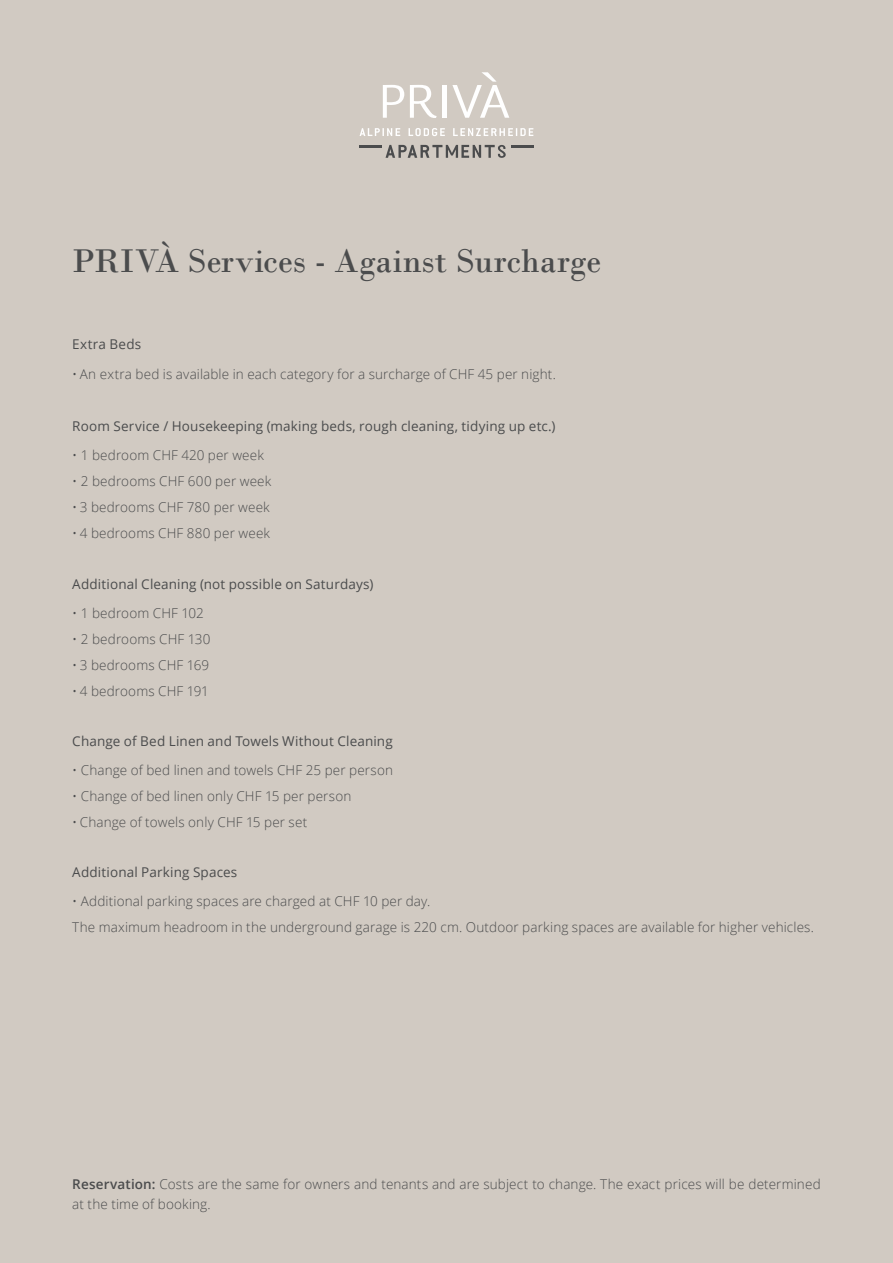
<style>
.page{position:relative;width:893px;height:1263px;background:#d1cac2}
.page>*{position:absolute;margin:0;border:0;box-sizing:border-box;transform-origin:0 0}
.t1{font:34.5px "Bodoni";letter-spacing:.005em;color:#4b4c4d}
.t2{font:300 13.5px/19.5px "Open Sans";letter-spacing:.01em;color:#4b4c4d}
.t3{font:13.5px "Open Sans";letter-spacing:.01em;color:#4b4c4d}
.s1{font-weight:600}
</style>
<div class="page">
<svg style="left:383px;top:85px;width:21px;height:33px"></svg>
<svg style="left:410px;top:85px;width:27px;height:33px"></svg>
<hr style="left:442px;top:85px;width:4px;height:33px;background:#fff">
<svg style="left:452px;top:72px;width:57px;height:46px"></svg>
<svg style="left:360px;top:128px;width:40px;height:8px"></svg>
<svg style="left:409px;top:128px;width:36px;height:8px"></svg>
<svg style="left:453px;top:128px;width:80px;height:8px"></svg>
<svg style="left:386px;top:145px;width:120px;height:13px"></svg>
<hr style="left:360px;top:145px;width:22px;height:2px;background:#4b4c4d">
<hr style="left:511px;top:145px;width:22px;height:2px;background:#4b4c4d">
<h1 class="t1" style="left:72px;top:240px;width:530px">PRIVÀ Services - Against Surcharge</h1>
<p class="t3" style="left:72px;top:335px;width:70px">Extra Beds</p>
<p class="t2" style="left:72px;top:364px;width:485px">• An extra bed is available in each category for a surcharge of CHF 45 per night.</p>
<p class="t3" style="left:72px;top:417px;width:485px">Room Service / Housekeeping (making beds, rough cleaning, tidying up etc.)</p>
<p class="t2" style="left:72px;top:445px;width:193px">• 1 bedroom CHF 420 per week</p>
<p class="t2" style="left:72px;top:471px;width:201px">• 2 bedrooms CHF 600 per week</p>
<p class="t2" style="left:72px;top:497px;width:199px">• 3 bedrooms CHF 780 per week</p>
<p class="t2" style="left:72px;top:523px;width:199px">• 4 bedrooms CHF 880 per week</p>
<p class="t3" style="left:72px;top:575px;width:303px">Additional Cleaning (not possible on Saturdays)</p>
<p class="t2" style="left:72px;top:603px;width:133px">• 1 bedroom CHF 102</p>
<p class="t2" style="left:72px;top:629px;width:140px">• 2 bedrooms CHF 130</p>
<p class="t2" style="left:72px;top:655px;width:138px">• 3 bedrooms CHF 169</p>
<p class="t2" style="left:72px;top:681px;width:138px">• 4 bedrooms CHF 191</p>
<p class="t3" style="left:72px;top:732px;width:322px">Change of Bed Linen and Towels Without Cleaning</p>
<p class="t2" style="left:72px;top:760px;width:322px">• Change of bed linen and towels CHF 25 per person</p>
<p class="t2" style="left:72px;top:786px;width:281px">• Change of bed linen only CHF 15 per person</p>
<p class="t2" style="left:72px;top:812px;width:236px">• Change of towels only CHF 15 per set</p>
<p class="t3" style="left:72px;top:863px;width:167px">Additional Parking Spaces</p>
<p class="t2" style="left:72px;top:888px;width:743px;line-height:26px">• Additional parking spaces are charged at CHF 10 per day.<br>The maximum headroom in the underground garage is 220 cm. Outdoor parking spaces are available for higher vehicles.</p>
<p class="t2" style="left:72px;top:1174px;width:750px"><span class="s1">Reservation:</span> Costs are the same for owners and tenants and are subject to change. The exact prices will be determined at the time of booking.</p>
</div>
